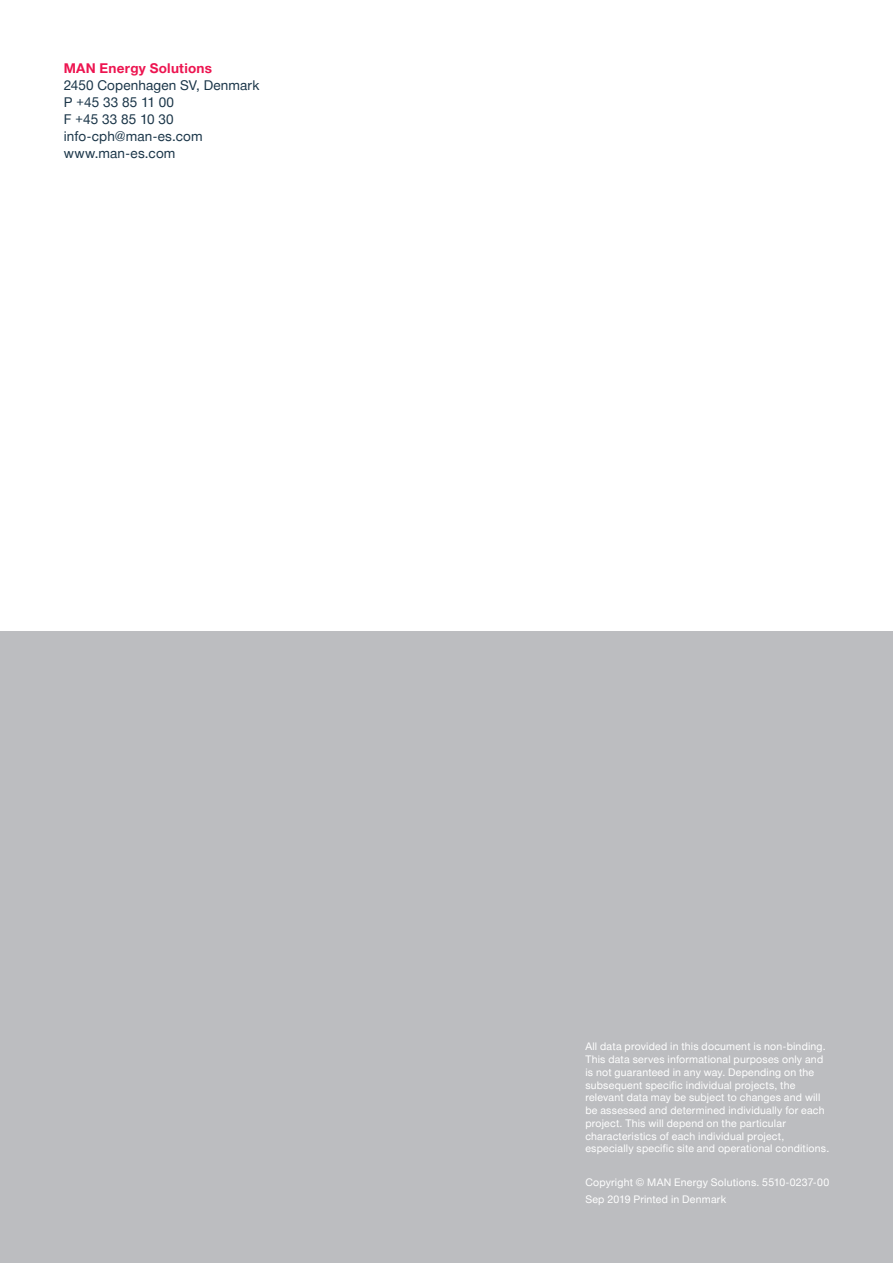
<style>
.page{position:relative;width:893px;height:1263px;background:#fff}
.page>*{position:absolute;margin:0;border:0;box-sizing:border-box;transform-origin:0 0}
.A4_21_Copy{font:13.5px "Man Global";letter-spacing:.01em;color:#1a3548}
.A4_21_Copy-2{font:700 13.5px "Man Global";letter-spacing:.02em;color:#ed1450}
.A4_22_Small_text{font:10.5px/12.8px "Man Global";letter-spacing:.02em;color:#fff}
</style>
<div class="page">
<div style="left:0;top:631px;width:893px;height:632px;background:#bcbdc0"></div>
<p class="A4_21_Copy-2" style="left:64px;top:61px;width:150px">MAN Energy Solutions</p>
<p class="A4_21_Copy" style="left:64px;top:78px;width:197px">2450 Copenhagen SV, Denmark</p>
<p class="A4_21_Copy" style="left:64px;top:95px;width:112px">P +45 33 85 11 00</p>
<p class="A4_21_Copy" style="left:64px;top:112px;width:111px">F +45 33 85 10 30</p>
<p class="A4_21_Copy" style="left:64px;top:129px;width:140px">info-cph@man-es.com</p>
<p class="A4_21_Copy" style="left:64px;top:146px;width:113px">www.man-es.com</p>
<p class="A4_22_Small_text" style="left:585px;top:1040px;width:245px">All data provided in this document is non-binding.<br>This data serves informational purposes only and is not guaranteed in any way. Depending on the subsequent specific individual projects, the relevant data may be subject to changes and will be assessed and determined individually for each project. This will depend on the particular characteristics of each individual project, especially specific site and operational conditions.</p>
<p class="A4_22_Small_text" style="left:585px;top:1176px;width:245px">Copyright © MAN Energy Solutions. 5510-0237-00</p>
<p class="A4_22_Small_text" style="left:585px;top:1193px;width:142px">Sep 2019 Printed in Denmark</p>
</div>
